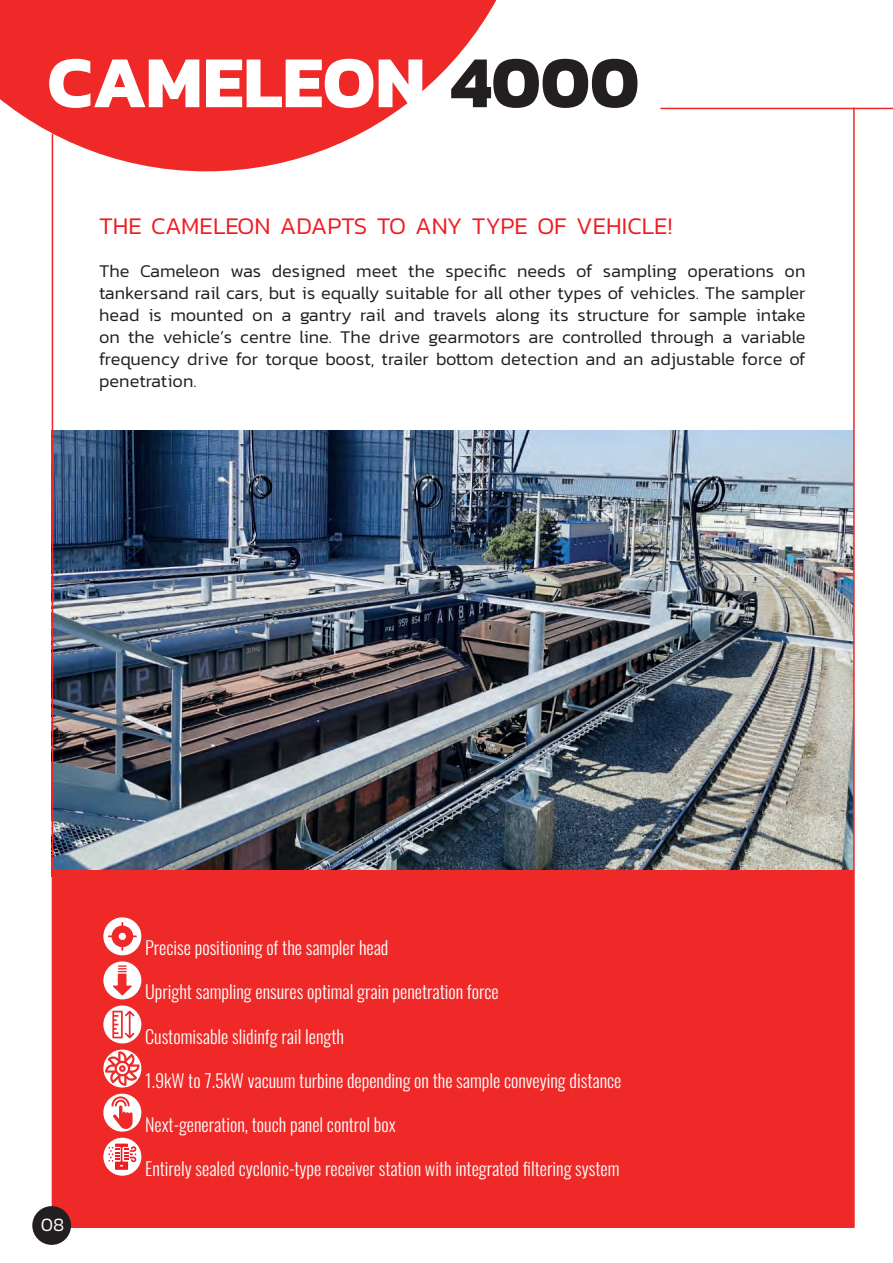
<style>
.page{position:relative;width:893px;height:1263px;background:#fff}
.page>*{position:absolute;margin:0;border:0;box-sizing:border-box;transform-origin:0 0}
.t1{font:700 73.95px "Kanit";color:#fff}
.t2{font:300 24.3px "Kanit";color:#ee1d23}
.t3{font:300 19.2px "Kanit";color:#fff}
.t4{font:300 18.3px/21.9px "Kanit";color:#231f20;text-align:justify}
.t5{font:300 18.3px "Oswald";color:#fff}
.s1{color:#231f20}
</style>
<div class="page">
<svg style="left:0;top:0;width:497px;height:133px;fill:#ee2927"></svg>
<hr style="left:853px;top:108px;width:40px;height:1px;background:#ee2927">
<img style="left:51px;top:107px;width:804px;height:1121px">
<div style="left:32px;top:1206px;width:39px;height:39px;background:#231f20;border-radius:50%"></div>
<p class="t1" style="left:47px;top:25px;width:593px">CAMELEON <span class="s1">4000</span></p>
<p class="t2" style="left:99px;top:208px;width:575px">THE CAMELEON ADAPTS TO ANY TYPE OF VEHICLE!</p>
<p class="t4" style="left:99px;top:260px;width:708px">The Cameleon was designed meet the specific needs of sampling operations on tankersand rail cars, but is equally suitable for all other types of vehicles. The sampler head is mounted on a gantry rail and travels along its structure for sample intake on the vehicle’s centre line. The drive gearmotors are controlled through a variable frequency drive for torque boost, trailer bottom detection and an adjustable force of penetration.</p>
<p class="t3" style="left:41px;top:1211px;width:25px">08</p>
<p class="t5" style="left:145px;top:932px;width:245px">Precise positioning of the sampler head</p>
<p class="t5" style="left:145px;top:976px;width:355px">Upright sampling ensures optimal grain penetration force</p>
<p class="t5" style="left:145px;top:1020px;width:200px">Customisable slidinfg rail length</p>
<p class="t5" style="left:145px;top:1064px;width:478px">1.9kW to 7.5kW vacuum turbine depending on the sample conveying distance</p>
<p class="t5" style="left:145px;top:1108px;width:252px">Next-generation, touch panel control box</p>
<p class="t5" style="left:145px;top:1152px;width:476px">Entirely sealed cyclonic-type receiver station with integrated filtering system</p>
</div>
